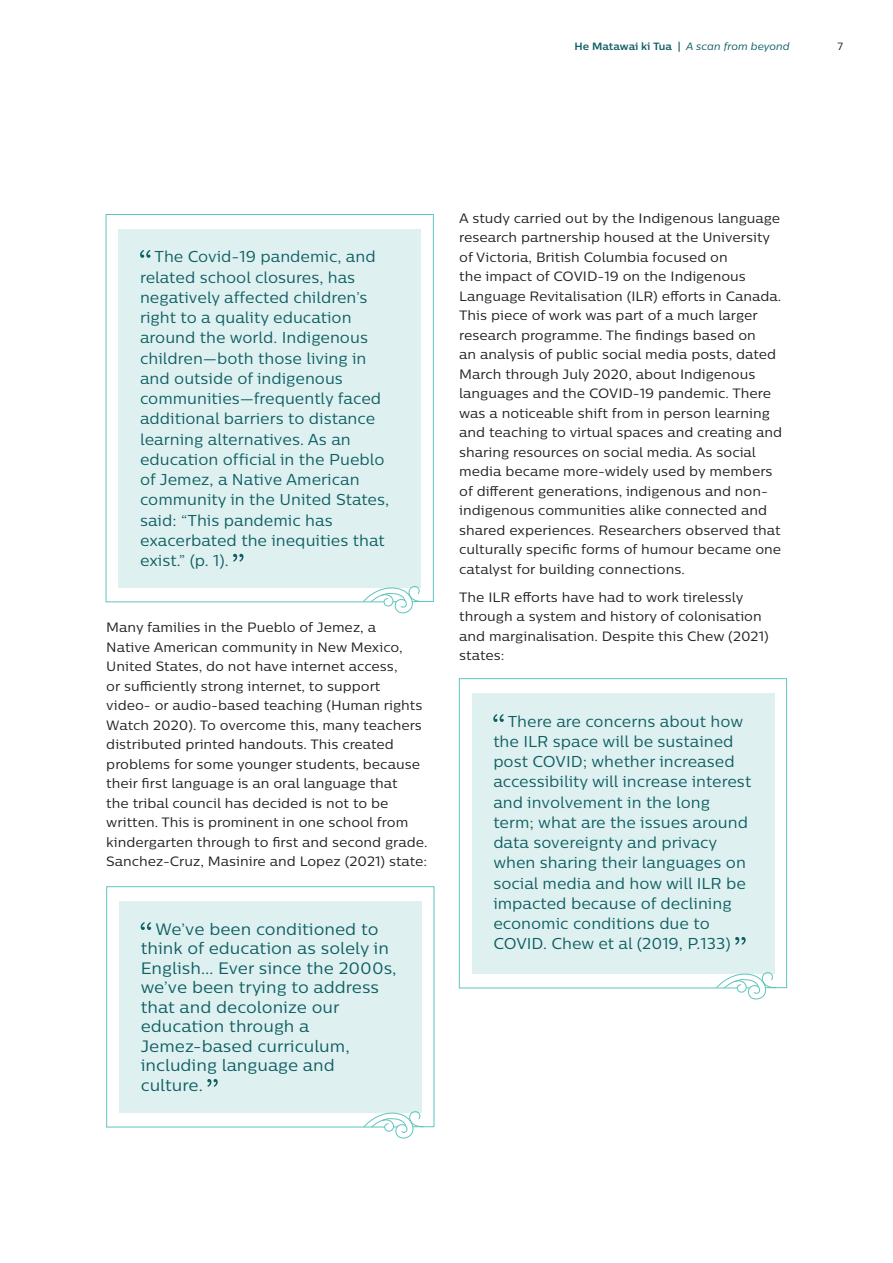
<style>
.page{position:relative;width:893px;height:1263px;background:#fff}
.page>*{position:absolute;margin:0;border:0;box-sizing:border-box;transform-origin:0 0}
.Pull-out_quotes_and{font:16.5px/19.6px "Centrale Sans";color:#0f5e63}
.Pull-out_quotes_and-2{font:15.75px/20.2px "Centrale Sans";color:#0f5e63}
.Body_copy{font:13.5px/19.5px "Centrale Sans";color:#231f20}
.t1{font:700 10.5px "Centrale Sans";color:#0f5e63}
.t2{font:10.5px "Centrale Sans";color:#231f20}
.s1{font-weight:400;font-style:italic}
</style>
<div class="page">
<svg style="left:105px;top:214px;width:329px;height:389px;background:#e0f2f1"></svg>
<svg style="left:362px;top:585px;width:61px;height:29px"></svg>
<svg style="left:459px;top:678px;width:328px;height:311px;background:#e1f2f1"></svg>
<svg style="left:716px;top:971px;width:61px;height:29px"></svg>
<svg style="left:106px;top:886px;width:329px;height:242px"></svg>
<svg style="left:363px;top:1110px;width:61px;height:29px"></svg>
<p class="t1" style="left:575px;top:40px;width:217px">He Matawai ki Tua | <span class="s1">A scan from beyond</span></p>
<p class="t2" style="left:837px;top:40px;width:7px">7</p>
<p class="Pull-out_quotes_and-2" style="left:140px;top:246px;width:251px;text-indent:14px">The Covid-19 pandemic, and related school closures, has negatively affected children’s right to a quality education around the world. Indigenous children—both those living in and outside of indigenous communities—frequently faced additional barriers to distance learning alternatives. As an education official in the Pueblo of Jemez, a Native American community in the United States, said: “This pandemic has exacerbated the inequities that exist.” (p. 1).</p>
<p class="Body_copy" style="left:106px;top:617px;width:323px">Many families in the Pueblo of Jemez, a<br>Native American community in New Mexico, United States, do not have internet access,<br>or sufficiently strong internet, to support video- or audio-based teaching (Human rights Watch 2020). To overcome this, many teachers distributed printed handouts. This created problems for some younger students, because their first language is an oral language that<br>the tribal council has decided is not to be written. This is prominent in one school from kindergarten through to first and second grade.<br>Sanchez-Cruz, Masinire and Lopez (2021) state:</p>
<p class="Pull-out_quotes_and" style="left:141px;top:919px;width:257px;text-indent:15px">We’ve been conditioned to think of education as solely in<br>English… Ever since the 2000s, we’ve been trying to address that and decolonize our education through a<br>Jemez-based curriculum, including language and culture.</p>
<p class="Body_copy" style="left:459px;top:208px;width:324px">A study carried out by the Indigenous language research partnership housed at the University of Victoria, British Columbia focused on<br>the impact of COVID-19 on the Indigenous Language Revitalisation (ILR) efforts in Canada.<br>This piece of work was part of a much larger research programme. The findings based on<br>an analysis of public social media posts, dated March through July 2020, about Indigenous languages and the COVID-19 pandemic. There was a noticeable shift from in person learning and teaching to virtual spaces and creating and sharing resources on social media. As social media became more-widely used by members of different generations, indigenous and non&shy;indigenous communities alike connected and shared experiences. Researchers observed that culturally specific forms of humour became one catalyst for building connections.</p>
<p class="Body_copy" style="left:459px;top:587px;width:311px">The ILR efforts have had to work tirelessly through a system and history of colonisation and marginalisation. Despite this Chew (2021) states:</p>
<p class="Pull-out_quotes_and-2" style="left:493px;top:711px;width:259px;text-indent:14px">There are concerns about how the ILR space will be sustained post COVID; whether increased accessibility will increase interest and involvement in the long term; what are the issues around data sovereignty and privacy when sharing their languages on social media and how will ILR be impacted because of declining economic conditions due to<br>COVID. Chew et al (2019, P.133)</p>
</div>
